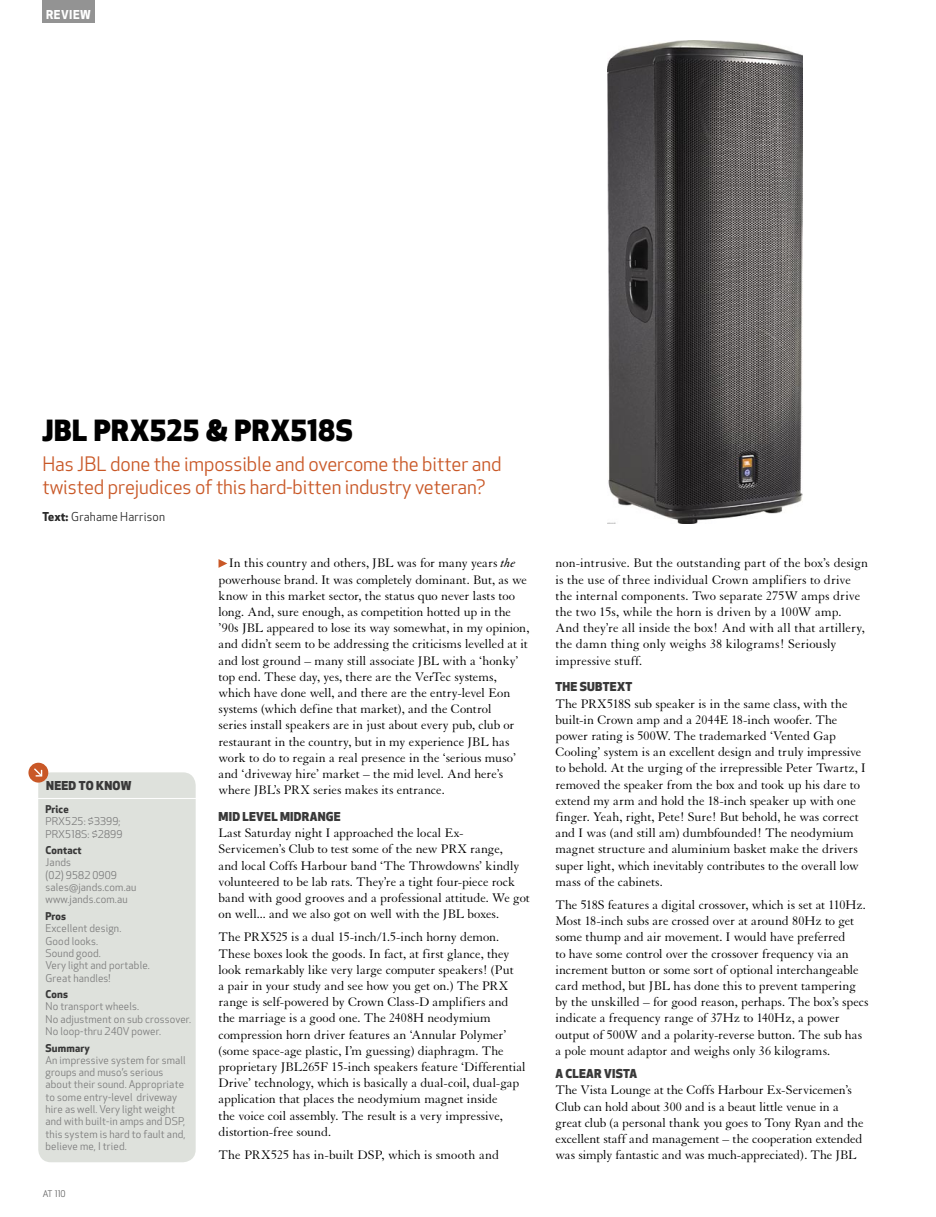
<style>
.page{position:relative;width:936px;height:1217px;background:#fff}
.page>*{position:absolute;margin:0;border:0;box-sizing:border-box;transform-origin:0 0}
.t1{font:800 28.5px "Apex New";letter-spacing:.02em;color:#000}
.t2{font:19.5px/23.2px "Apex New";letter-spacing:-.005em;color:#c95827}
.t3{font:13.5px/16.2px "Granjon";letter-spacing:-.005em;color:#000}
.t4{font:800 12px "Apex New";letter-spacing:.02em;color:#393939}
.t5{font:12px "Apex New";letter-spacing:.015em;color:#2a2a2a}
.t6{font:700 12px "Apex New";letter-spacing:.04em;color:#fff}
.t7{font:10.5px/12.3px "Apex New";letter-spacing:.015em;color:#7c7c7c}
.t8{font:700 10.5px "Apex New";letter-spacing:.015em;color:#393939}
.t9{font:9px "Apex New";color:#636363}
.s1{font-weight:700}
.s2{font-style:italic}
</style>
<div class="page">
<svg style="left:218px;top:559px;width:9px;height:8px"></svg>
<div style="left:43px;top:0;width:52px;height:23px;background:#939393"></div>
<img style="left:607px;top:41px;width:195px;height:483px">
<div style="left:38px;top:772px;width:158px;height:389px;background:#dee1dc"></div>
<hr style="left:36px;top:797px;width:162px;height:1px;background:#fff">
<svg style="left:28px;top:762px;width:20px;height:20px"></svg>
<svg style="left:31px;top:765px;width:14px;height:14px"></svg>
<p class="t6" style="left:46px;top:6px;width:46px">REVIEW</p>
<h1 class="t1" style="left:43px;top:411px;width:312px">JBL PRX525 &amp; PRX518S</h1>
<h2 class="t2" style="left:43px;top:452px;width:460px">Has JBL done the impossible and overcome the bitter and twisted prejudices of this hard-bitten industry veteran?</h2>
<p class="t5" style="left:43px;top:509px;width:124px"><span class="s1">Text:</span> Grahame Harrison</p>
<p class="t3" style="left:218px;top:555px;width:312px;text-indent:11px">In this country and others, JBL was for many years <span class="s2">the </span>powerhouse brand. It was completely dominant. But, as we know in this market sector, the status quo never lasts too long. And, sure enough, as competition hotted up in the ’90s JBL appeared to lose its way somewhat, in my opinion, and didn’t seem to be addressing the criticisms levelled at it and lost ground – many still associate JBL with a ‘honky’ top end. These day, yes, there are the VerTec systems, which have done well, and there are the entry-level Eon systems (which define that market), and the Control<br>series install speakers are in just about every pub, club or restaurant in the country, but in my experience JBL has work to do to regain a real presence in the ‘serious muso’ and ‘driveway hire’ market – the mid level. And here’s where JBL’s PRX series makes its entrance.</p>
<p class="t4" style="left:218px;top:808px;width:124px">MID LEVEL MIDRANGE</p>
<p class="t3" style="left:218px;top:825px;width:313px">Last Saturday night I approached the local Ex-Servicemen’s Club to test some of the new PRX range,<br>and local Coffs Harbour band ‘The Throwdowns’ kindly volunteered to be lab rats. They’re a tight four-piece rock band with good grooves and a professional attitude. We got on well... and we also got on well with the JBL boxes.</p>
<p class="t3" style="left:218px;top:929px;width:309px">The PRX525 is a dual 15-inch/1.5-inch horny demon.<br>These boxes look the goods. In fact, at first glance, they look remarkably like very large computer speakers! (Put<br>a pair in your study and see how you get on.) The PRX range is self-powered by Crown Class-D amplifiers and the marriage is a good one. The 2408H neodymium compression horn driver features an ‘Annular Polymer’ (some space-age plastic, I’m guessing) diaphragm. The proprietary JBL265F 15-inch speakers feature ‘Differential Drive’ technology, which is basically a dual-coil, dual-gap application that places the neodymium magnet inside<br>the voice coil assembly. The result is a very impressive, distortion-free sound.</p>
<p class="t3" style="left:218px;top:1146px;width:282px">The PRX525 has in-built DSP, which is smooth and</p>
<p class="t4" style="left:46px;top:776px;width:87px">NEED TO KNOW</p>
<p class="t8" style="left:45px;top:801px;width:25px">Price</p>
<p class="t7" style="left:45px;top:815px;width:78px">PRX525: $3399;<br>PRX518S: $2899</p>
<p class="t8" style="left:45px;top:842px;width:38px">Contact</p>
<p class="t7" style="left:45px;top:856px;width:92px">Jands<br>(02) 9582 0909 sales@jands.com.au www.jands.com.au</p>
<p class="t8" style="left:45px;top:908px;width:22px">Pros</p>
<p class="t7" style="left:45px;top:922px;width:106px">Excellent design.<br>Good looks.<br>Sound good.<br>Very light and portable.<br>Great handles!</p>
<p class="t8" style="left:45px;top:986px;width:24px">Cons</p>
<p class="t7" style="left:45px;top:1000px;width:147px">No transport wheels.<br>No adjustment on sub crossover.<br>No loop-thru 240V power.</p>
<p class="t8" style="left:45px;top:1039px;width:46px">Summary</p>
<p class="t7" style="left:45px;top:1053px;width:142px">An impressive system for small groups and muso’s serious about their sound. Appropriate to some entry-level driveway hire as well. Very light weight and with built-in amps and DSP, this system is hard to fault and, believe me, I tried.</p>
<p class="t9" style="left:43px;top:1188px;width:24px">AT 110</p>
<p class="t3" style="left:555px;top:555px;width:314px">non-intrusive. But the outstanding part of the box’s design is the use of three individual Crown amplifiers to drive the internal components. Two separate 275W amps drive the two 15s, while the horn is driven by a 100W amp.<br>And they’re all inside the box! And with all that artillery, the damn thing only weighs 38 kilograms! Seriously impressive stuff.</p>
<p class="t4" style="left:555px;top:678px;width:78px">THE SUBTEXT</p>
<p class="t3" style="left:555px;top:695px;width:312px">The PRX518S sub speaker is in the same class, with the built-in Crown amp and a 2044E 18-inch woofer. The power rating is 500W. The trademarked ‘Vented Gap Cooling’ system is an excellent design and truly impressive to behold. At the urging of the irrepressible Peter Twartz, I removed the speaker from the box and took up his dare to extend my arm and hold the 18-inch speaker up with one finger. Yeah, right, Pete! Sure! But behold, he was correct and I was (and still am) dumbfounded! The neodymium magnet structure and aluminium basket make the drivers super light, which inevitably contributes to the overall low mass of the cabinets.</p>
<p class="t3" style="left:555px;top:896px;width:315px">The 518S features a digital crossover, which is set at 110Hz.<br>Most 18-inch subs are crossed over at around 80Hz to get some thump and air movement. I would have preferred<br>to have some control over the crossover frequency via an increment button or some sort of optional interchangeable card method, but JBL has done this to prevent tampering by the unskilled – for good reason, perhaps. The box’s specs indicate a frequency range of 37Hz to 140Hz, a power output of 500W and a polarity-reverse button. The sub has a pole mount adaptor and weighs only 36 kilograms.</p>
<p class="t4" style="left:555px;top:1064px;width:83px">A CLEAR VISTA</p>
<p class="t3" style="left:555px;top:1082px;width:309px">The Vista Lounge at the Coffs Harbour Ex-Servicemen’s Club can hold about 300 and is a beaut little venue in a great club (a personal thank you goes to Tony Ryan and the excellent staff and management – the cooperation extended was simply fantastic and was much-appreciated). The JBL</p>
</div>
